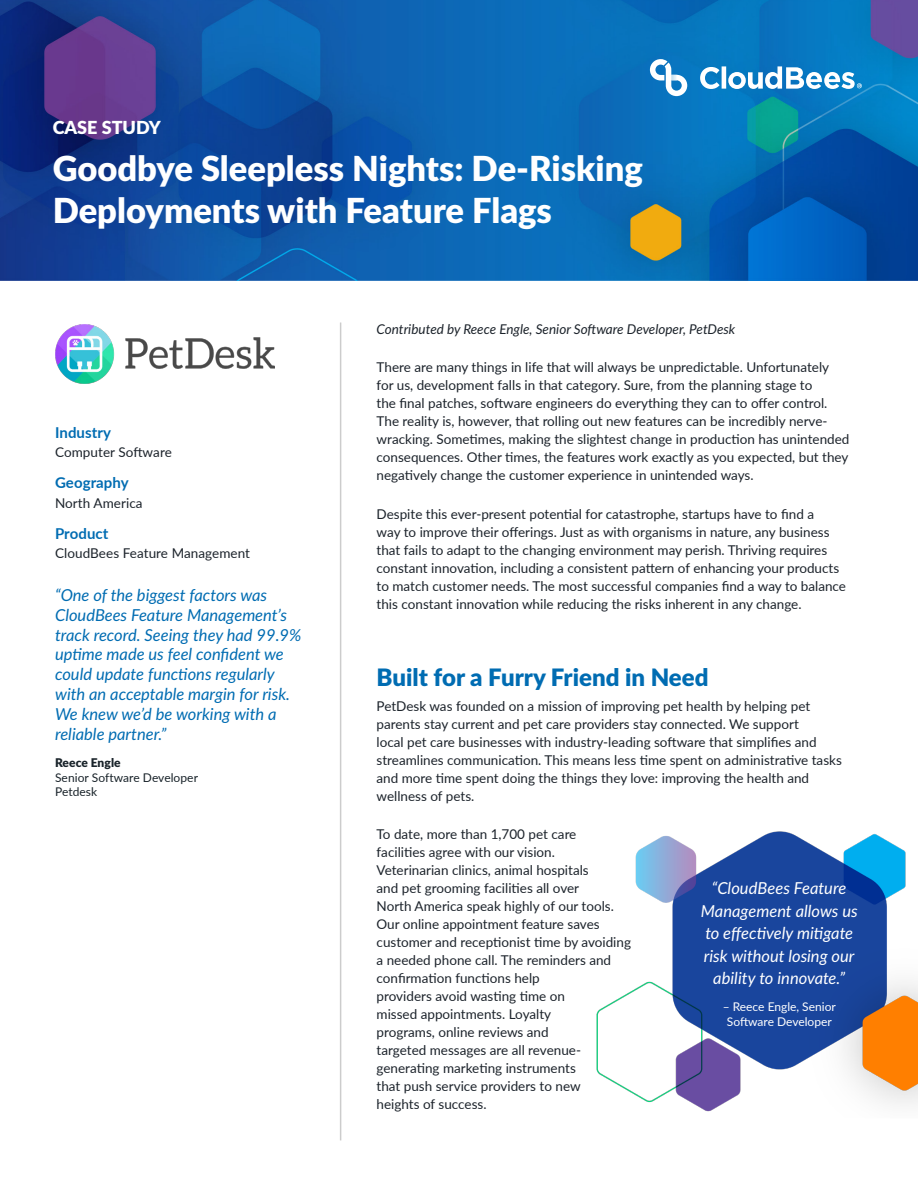
<style>
.page{position:relative;width:918px;height:1188px;background:#fff}
.page>*{position:absolute;margin:0;border:0;box-sizing:border-box;transform-origin:0 0}
.t1{font:900 34.5px/42px "Lato";color:#fff}
.t2{font:900 24px "Lato";color:#006cb2}
.t3{font:900 18px "Lato";color:#fff}
.t4{font:italic 16.5px/19.8px "Lato";color:#006cb2}
.t5{font:italic 16.5px/22.5px "Lato";color:#fff;text-align:center}
.t6{font:700 15px "Lato";letter-spacing:.005em;color:#006cb2}
.t7{font:13.5px/18px "Lato";color:#1c232b}
.t8{font:italic 13.5px "Lato";color:#1c232b}
.t9{font:12px/15px "Lato";color:#fff;text-align:center}
.t10{font:12px "Lato";letter-spacing:.005em;color:#19232a}
.t11{font:900 12px "Lato";letter-spacing:.005em;color:#19232a}
</style>
<div class="page">
<img style="left:0;top:0;width:918px;height:281px">
<img style="left:596px;top:831px;width:322px;height:281px">
<svg style="left:650px;top:59px;width:37px;height:37px"></svg>
<svg style="left:700px;top:66px;width:162px;height:23px"></svg>
<hr style="left:340px;top:322px;width:1px;height:818px;background:#231f20">
<img style="left:55px;top:325px;width:219px;height:58px">
<p class="t3" style="left:53px;top:114px;width:110px">CASE STUDY</p>
<p class="t1" style="left:53px;top:145px;width:592px">Goodbye Sleepless Nights: De-Risking<br>Deployments with Feature Flags</p>
<p class="t6" style="left:55px;top:421px;width:57px">Industry</p>
<p class="t7" style="left:55px;top:443px;width:118px">Computer Software</p>
<p class="t6" style="left:55px;top:472px;width:75px">Geography</p>
<p class="t7" style="left:55px;top:493px;width:89px">North America</p>
<p class="t6" style="left:55px;top:522px;width:55px">Product</p>
<p class="t7" style="left:55px;top:544px;width:197px">CloudBees Feature Management</p>
<p class="t4" style="left:55px;top:584px;width:248px">“One of the biggest factors was<br>CloudBees Feature Management’s track record. Seeing they had 99.9% uptime made us feel confident we could update functions regularly with an acceptable margin for risk.<br>We knew we’d be working with a reliable partner.”</p>
<p class="t11" style="left:55px;top:754px;width:67px">Reece Engle</p>
<p class="t10" style="left:55px;top:769px;width:144px">Senior Software Developer</p>
<p class="t10" style="left:55px;top:783px;width:44px">Petdesk</p>
<p class="t8" style="left:377px;top:319px;width:360px">Contributed by Reece Engle, Senior Software Developer, PetDesk</p>
<p class="t7" style="left:377px;top:358px;width:474px">There are many things in life that will always be unpredictable. Unfortunately for us, development falls in that category. Sure, from the planning stage to<br>the final patches, software engineers do everything they can to offer control.<br>The reality is, however, that rolling out new features can be incredibly nerve&shy;wracking. Sometimes, making the slightest change in production has unintended consequences. Other times, the features work exactly as you expected, but they negatively change the customer experience in unintended ways.</p>
<p class="t7" style="left:377px;top:504px;width:471px">Despite this ever-present potential for catastrophe, startups have to find a<br>way to improve their offerings. Just as with organisms in nature, any business that fails to adapt to the changing environment may perish. Thriving requires constant innovation, including a consistent pattern of enhancing your products to match customer needs. The most successful companies find a way to balance this constant innovation while reducing the risks inherent in any change.</p>
<p class="t2" style="left:377px;top:660px;width:333px">Built for a Furry Friend in Need</p>
<p class="t7" style="left:377px;top:697px;width:467px">PetDesk was founded on a mission of improving pet health by helping pet parents stay current and pet care providers stay connected. We support<br>local pet care businesses with industry-leading software that simplifies and streamlines communication. This means less time spent on administrative tasks and more time spent doing the things they love: improving the health and wellness of pets.</p>
<p class="t7" style="left:377px;top:825px;width:256px">To date, more than 1,700 pet care<br>facilities agree with our vision.<br>Veterinarian clinics, animal hospitals<br>and pet grooming facilities all over<br>North America speak highly of our tools.<br>Our online appointment feature saves customer and receptionist time by avoiding a needed phone call. The reminders and confirmation functions help<br>providers avoid wasting time on<br>missed appointments. Loyalty<br>programs, online reviews and<br>targeted messages are all revenue&shy;generating marketing instruments<br>that push service providers to new<br>heights of success.</p>
<p class="t5" style="left:701px;top:876px;width:158px">“CloudBees Feature<br>Management allows us to effectively mitigate risk without losing our ability to innovate.”</p>
<p class="t9" style="left:723px;top:999px;width:115px">– Reece Engle, Senior<br>Software Developer</p>
</div>
